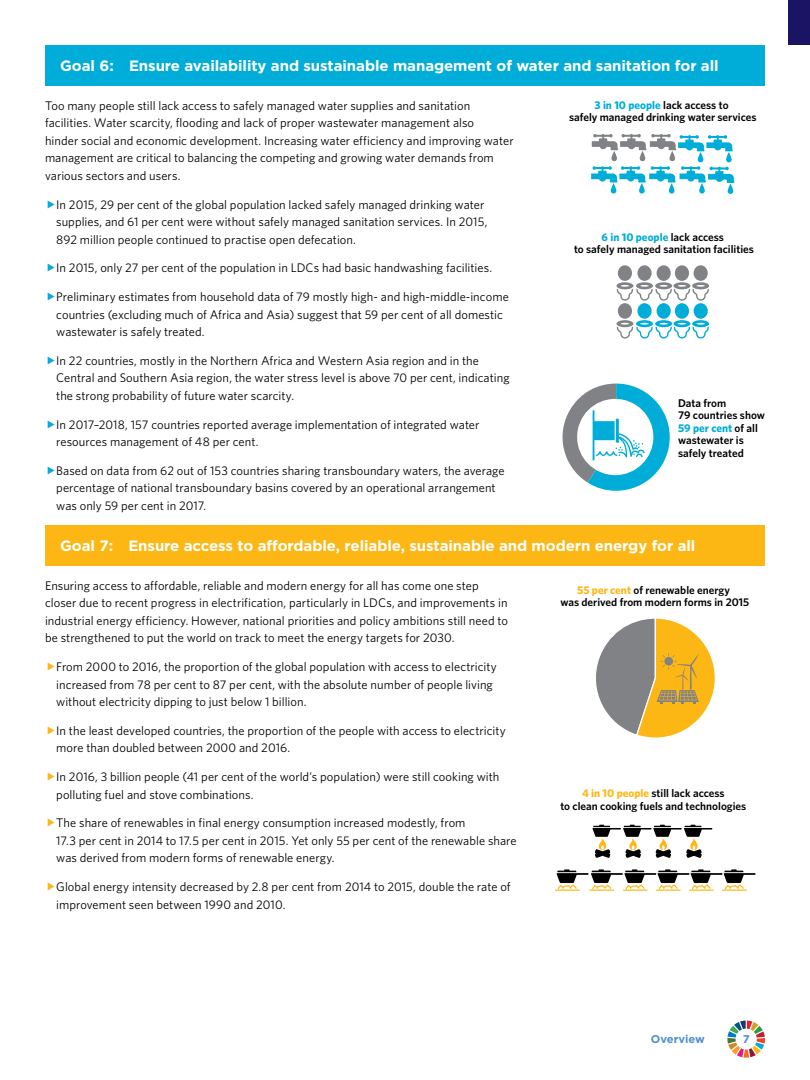
<style>
.page{position:relative;width:810px;height:1080px;background:#fff}
.page>*{position:absolute;margin:0;border:0;box-sizing:border-box;transform-origin:0 0}
.t1{font:700 15px "Gotham";letter-spacing:-.005em;color:#fff}
.t2{font:12.5px/17.5px "Whitney";letter-spacing:.005em;color:#000}
.t3{font:600 11.25px/12.5px "Whitney";color:#000;text-align:center}
.t4{font:700 11.25px "Gotham";color:#5091cd}
.s1{font-weight:700;color:#00add8}
.s2{font-weight:700;color:#fdb714}
</style>
<div class="page">
<div style="left:788px;top:0;width:22px;height:45px;background:#1b1464"></div>
<svg style="left:727px;top:1021px;width:38px;height:37px"></svg>
<div style="left:45px;top:45px;width:720px;height:41px;background:#00add8"></div>
<div style="left:45px;top:525px;width:720px;height:41px;background:#fdb714"></div>
<svg style="left:591px;top:134px;width:143px;height:60px"></svg>
<svg style="left:562px;top:384px;width:108px;height:107px"></svg>
<div style="left:618px;top:265px;width:14px;height:16px;background:#808285;border-radius:50%"></div>
<div style="left:637px;top:265px;width:15px;height:16px;background:#808285;border-radius:50%"></div>
<div style="left:657px;top:265px;width:14px;height:16px;background:#808285;border-radius:50%"></div>
<div style="left:675px;top:265px;width:14px;height:16px;background:#808285;border-radius:50%"></div>
<div style="left:694px;top:265px;width:14px;height:16px;background:#808285;border-radius:50%"></div>
<svg style="left:616px;top:282px;width:93px;height:19px"></svg>
<div style="left:618px;top:303px;width:14px;height:16px;background:#808285;border-radius:50%"></div>
<div style="left:637px;top:303px;width:15px;height:16px;background:#00add8;border-radius:50%"></div>
<div style="left:657px;top:303px;width:14px;height:16px;background:#00add8;border-radius:50%"></div>
<div style="left:675px;top:303px;width:14px;height:16px;background:#00add8;border-radius:50%"></div>
<div style="left:694px;top:303px;width:14px;height:16px;background:#00add8;border-radius:50%"></div>
<svg style="left:616px;top:320px;width:93px;height:19px"></svg>
<svg style="left:592px;top:825px;width:120px;height:33px"></svg>
<svg style="left:555px;top:869px;width:201px;height:22px"></svg>
<svg style="left:596px;top:618px;width:119px;height:120px"></svg>
<p class="t1" style="left:60px;top:57px;width:660px">Goal 6: Ensure availability and sustainable management of water and sanitation for all</p>
<p class="t2" style="left:45px;top:97px;width:470px">Too many people still lack access to safely managed water supplies and sanitation facilities. Water scarcity, flooding and lack of proper wastewater management also<br>hinder social and economic development. Increasing water efficiency and improving water management are critical to balancing the competing and growing water demands from various sectors and users.</p>
<p class="t2" style="left:56px;top:195px;width:433px">In 2015, 29 per cent of the global population lacked safely managed drinking water supplies, and 61 per cent were without safely managed sanitation services. In 2015,<br>892 million people continued to practise open defecation.</p>
<p class="t2" style="left:56px;top:259px;width:437px">In 2015, only 27 per cent of the population in LDCs had basic handwashing facilities.</p>
<p class="t2" style="left:56px;top:288px;width:454px">Preliminary estimates from household data of 79 mostly high- and high-middle-income countries (excluding much of Africa and Asia) suggest that 59 per cent of all domestic wastewater is safely treated.</p>
<p class="t2" style="left:56px;top:352px;width:455px">In 22 countries, mostly in the Northern Africa and Western Asia region and in the<br>Central and Southern Asia region, the water stress level is above 70 per cent, indicating the strong probability of future water scarcity.</p>
<p class="t2" style="left:56px;top:415px;width:425px">In 2017–2018, 157 countries reported average implementation of integrated water resources management of 48 per cent.</p>
<p class="t2" style="left:56px;top:462px;width:450px">Based on data from 62 out of 153 countries sharing transboundary waters, the average percentage of national transboundary basins covered by an operational arrangement was only 59 per cent in 2017.</p>
<p class="t3" style="left:569px;top:98px;width:189px"><span class="s1">3 in 10 people</span> lack access to<br>safely managed drinking water services</p>
<p class="t3" style="left:574px;top:230px;width:182px"><span class="s1">6 in 10 people</span> lack access<br>to safely managed sanitation facilities</p>
<p class="t3" style="left:678px;top:396px;width:88px;text-align:left">Data from<br>79 countries show<br><span class="s1">59 per cent</span> of all wastewater is safely treated</p>
<p class="t1" style="left:60px;top:537px;width:637px">Goal 7: Ensure access to affordable, reliable, sustainable and modern energy for all</p>
<p class="t2" style="left:45px;top:576px;width:465px">Ensuring access to affordable, reliable and modern energy for all has come one step closer due to recent progress in electrification, particularly in LDCs, and improvements in industrial energy efficiency. However, national priorities and policy ambitions still need to be strengthened to put the world on track to meet the energy targets for 2030.</p>
<p class="t2" style="left:56px;top:658px;width:442px">From 2000 to 2016, the proportion of the global population with access to electricity increased from 78 per cent to 87 per cent, with the absolute number of people living without electricity dipping to just below 1 billion.</p>
<p class="t2" style="left:56px;top:721px;width:451px">In the least developed countries, the proportion of the people with access to electricity more than doubled between 2000 and 2016.</p>
<p class="t2" style="left:56px;top:768px;width:445px">In 2016, 3 billion people (41 per cent of the world’s population) were still cooking with polluting fuel and stove combinations.</p>
<p class="t2" style="left:56px;top:814px;width:462px">The share of renewables in final energy consumption increased modestly, from<br>17.3 per cent in 2014 to 17.5 per cent in 2015. Yet only 55 per cent of the renewable share was derived from modern forms of renewable energy.</p>
<p class="t2" style="left:56px;top:878px;width:456px">Global energy intensity decreased by 2.8 per cent from 2014 to 2015, double the rate of improvement seen between 1990 and 2010.</p>
<p class="t3" style="left:560px;top:583px;width:190px"><span class="s2">55 per cent</span> of renewable energy<br>was derived from modern forms in 2015</p>
<p class="t3" style="left:560px;top:787px;width:188px"><span class="s2">4 in 10 people</span> still lack access<br>to clean cooking fuels and technologies</p>
<p class="t4" style="left:651px;top:1033px;width:56px">Overview</p>
<p class="t4" style="left:743px;top:1033px;width:8px">7</p>
</div>
